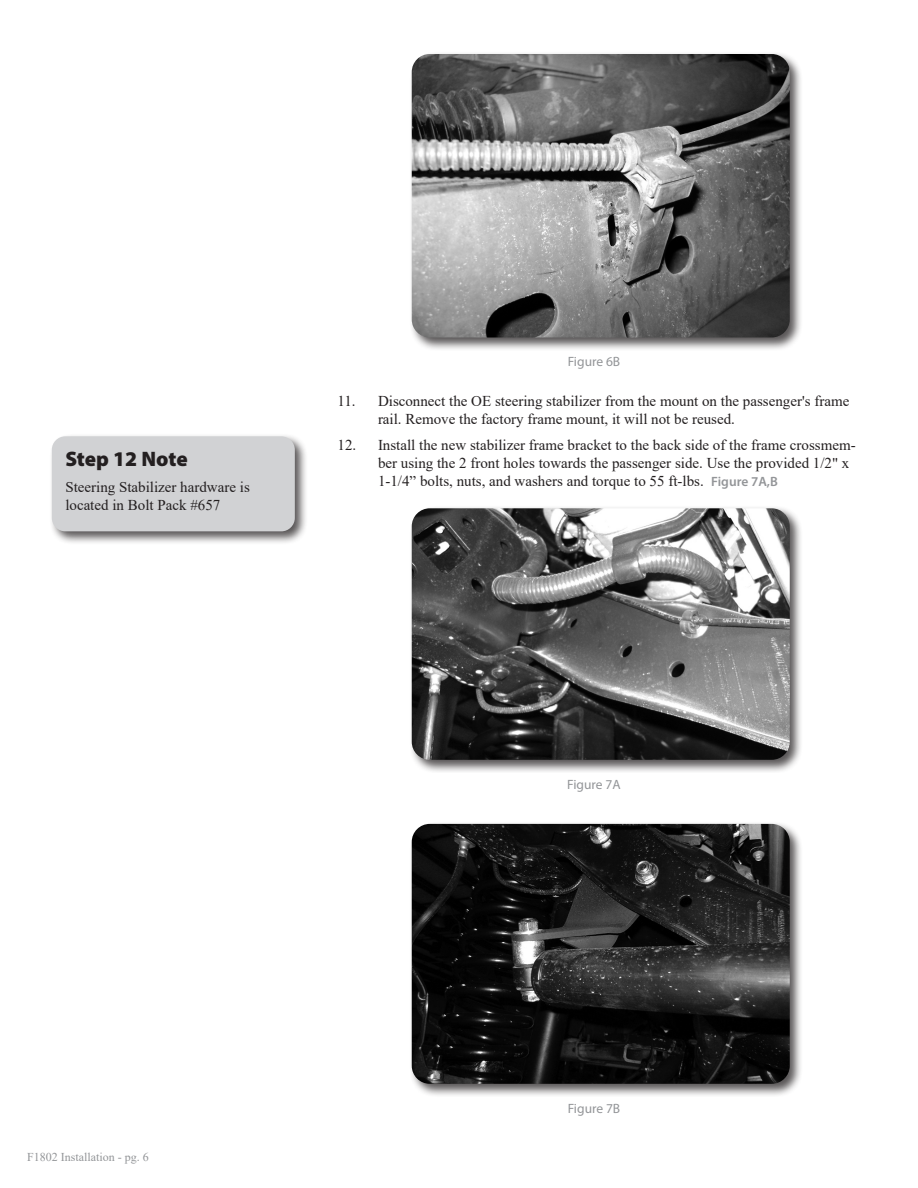
<style>
.page{position:relative;width:918px;height:1188px;background:#fff}
.page>*{position:absolute;margin:0;border:0;box-sizing:border-box;transform-origin:0 0}
.Headline{font:900 21px "Myriad Pro";letter-spacing:-.005em;color:#231f20}
.Body_text{font:15px/18px "Times New Roman";color:#231f20}
.t1{font:13.5px "Myriad Pro";color:#939598}
.t2{font:12px "Times New Roman";color:#939598}
.s1{font-family:"Myriad Pro";font-weight:600;font-size:13.5px;color:#939598}
</style>
<div class="page">
<div style="left:409px;top:51px;width:394px;height:300px;background:#231f20;opacity:.75"></div>
<img style="left:412px;top:54px;width:378px;height:284px">
<div style="left:409px;top:505px;width:394px;height:268px;background:#231f20;opacity:.75"></div>
<img style="left:412px;top:508px;width:378px;height:252px">
<div style="left:409px;top:821px;width:394px;height:277px;background:#231f20;opacity:.75"></div>
<img style="left:412px;top:824px;width:378px;height:260px">
<div style="left:49px;top:433px;width:260px;height:112px;background:#231f20;opacity:.75"></div>
<div style="left:52px;top:436px;width:243px;height:95px;background:#d1d2d4;border-radius:14px"></div>
<p class="Headline" style="left:65px;top:444px;width:124px">Step 12 Note</p>
<p class="Body_text" style="left:65px;top:478px;width:186px">Steering Stabilizer hardware is located in Bolt Pack #657</p>
<p class="t1" style="left:568px;top:353px;width:54px">Figure 6B</p>
<p class="Body_text" style="left:378px;top:391px;width:473px;text-indent:-40px">11. Disconnect the OE steering stabilizer from the mount on the passenger's frame rail. Remove the factory frame mount, it will not be reused.</p>
<p class="Body_text" style="left:378px;top:436px;width:479px;text-indent:-40px">12. Install the new stabilizer frame bracket to the back side of the frame crossmem&shy;ber using the 2 front holes towards the passenger side. Use the provided 1/2" x<br>1-1/4” bolts, nuts, and washers and torque to 55 ft-lbs. <span class="s1">Figure 7A,B</span></p>
<p class="t1" style="left:567px;top:776px;width:55px">Figure 7A</p>
<p class="t2" style="left:27px;top:1149px;width:123px">F1802 Installation - pg. 6</p>
<p class="t1" style="left:568px;top:1100px;width:54px">Figure 7B</p>
</div>
